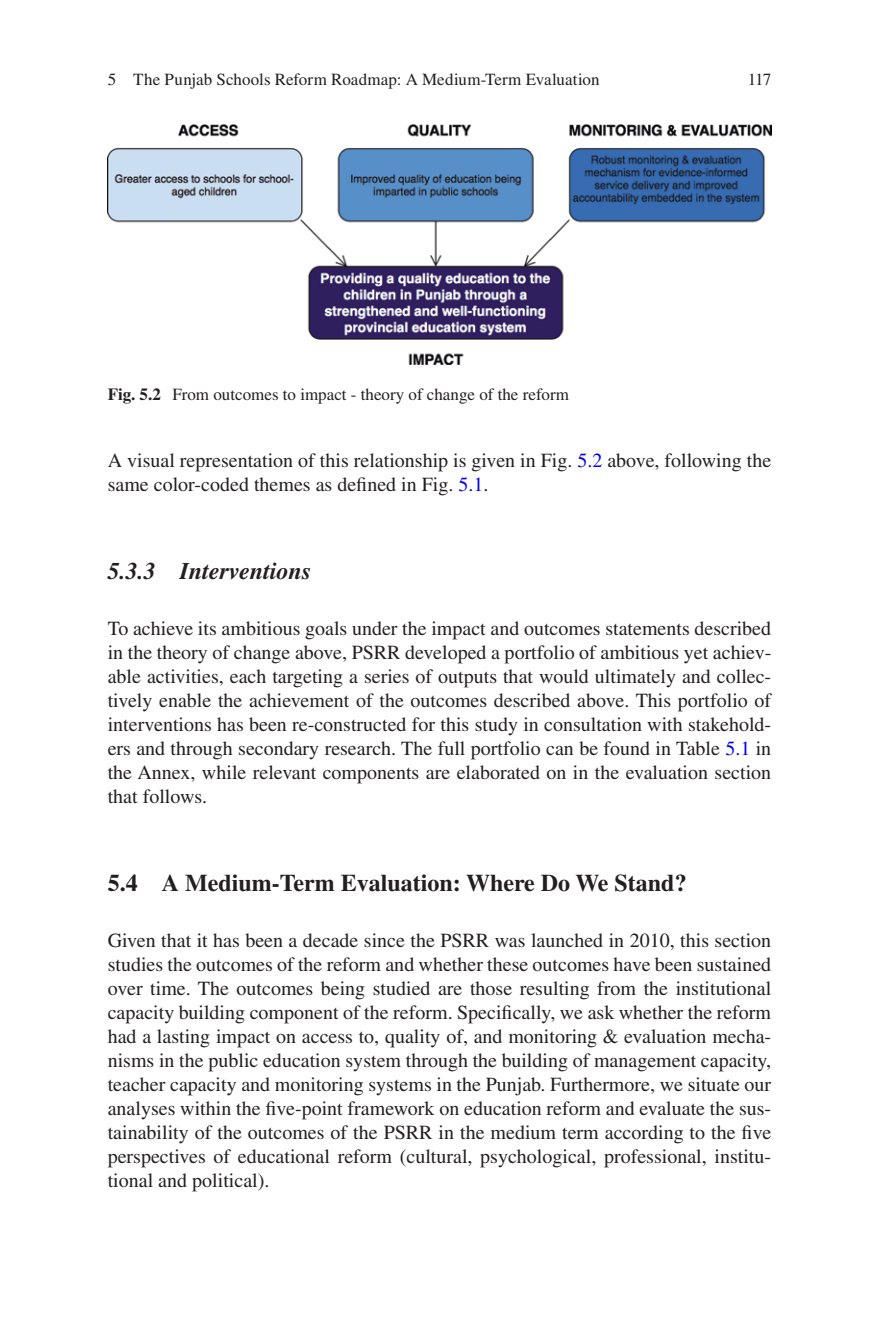
<style>
.page{position:relative;width:879px;height:1333px;background:#fff}
.page>*{position:absolute;margin:0;border:0;box-sizing:border-box;transform-origin:0 0}
.t1{font:700 24px "Times LT Std";color:#231f20}
.t2{font:italic 700 24px "Times LT Std";color:#231f20}
.t3{font:20px/24px "Times LT Std";color:#231f20;text-align:justify}
.t4{font:17px "Times LT Std";color:#231f20}
.s1{font-weight:700}
.s2{color:#00f}
</style>
<div class="page">
<img style="left:108px;top:124px;width:663px;height:240px">
<p class="t4" style="left:108px;top:70px;width:493px">5 The Punjab Schools Reform Roadmap: A Medium-Term Evaluation</p>
<p class="t4" style="left:108px;top:385px;width:463px"><span class="s1">Fig. 5.2</span> From outcomes to impact - theory of change of the reform</p>
<p class="t4" style="left:748px;top:70px;width:25px">117</p>
<p class="t3" style="left:108px;top:448px;width:665px">A visual representation of this relationship is given in Fig. <span class="s2">5.2</span> above, following the same color-coded themes as defined in Fig. <span class="s2">5.1</span>.</p>
<p class="t2" style="left:108px;top:557px;width:205px">5.3.3 Interventions</p>
<p class="t3" style="left:108px;top:616px;width:665px">To achieve its ambitious goals under the impact and outcomes statements described in the theory of change above, PSRR developed a portfolio of ambitious yet achiev&shy;able activities, each targeting a series of outputs that would ultimately and collec&shy;tively enable the achievement of the outcomes described above. This portfolio of interventions has been re-constructed for this study in consultation with stakehold&shy;ers and through secondary research. The full portfolio can be found in Table <span class="s2">5.1</span> in the Annex, while relevant components are elaborated on in the evaluation section that follows.</p>
<p class="t1" style="left:108px;top:868px;width:580px">5.4 A Medium-Term Evaluation: Where Do We Stand?</p>
<p class="t3" style="left:108px;top:928px;width:665px">Given that it has been a decade since the PSRR was launched in 2010, this section studies the outcomes of the reform and whether these outcomes have been sustained over time. The outcomes being studied are those resulting from the institutional capacity building component of the reform. Specifically, we ask whether the reform had a lasting impact on access to, quality of, and monitoring &amp; evaluation mecha&shy;nisms in the public education system through the building of management capacity, teacher capacity and monitoring systems in the Punjab. Furthermore, we situate our analyses within the five-point framework on education reform and evaluate the sus&shy;tainability of the outcomes of the PSRR in the medium term according to the five perspectives of educational reform (cultural, psychological, professional, institu&shy;tional and political).</p>
</div>
